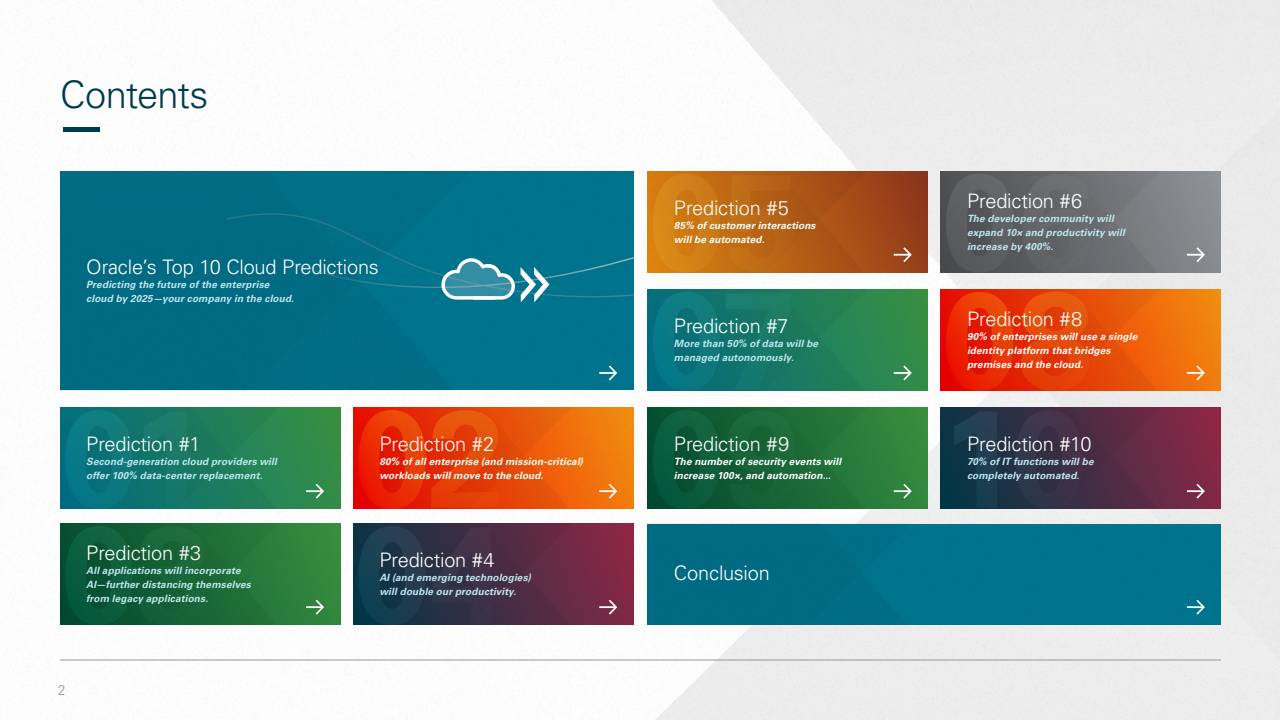
<style>
.page{position:relative;width:1280px;height:720px;background:#fff}
.page>*{position:absolute;margin:0;border:0;box-sizing:border-box;transform-origin:0 0}
.t1{font:700 137.8px "Univers LT Std";letter-spacing:-.005em;color:#fff}
.t2{font:700 86.3px "Univers LT Std";color:#fff}
.Page_Header_38_42{font:300 38px "Univers LT Std";letter-spacing:-.02em;color:#003b4d}
.Page_Header_38_42-2{font:300 20px "Univers LT Std";letter-spacing:-.01em;color:#fff}
.Sub_head_18_23{font:300 14px "Univers LT Std";color:#939699}
.Page_Header_38_42-3{font:italic 700 10px/14px "Univers LT Std";letter-spacing:.01em;color:#bde6ee}
.Page_Header_38_42-4{font:italic 700 10px/14px "Univers LT Std";letter-spacing:.01em;color:#fff}
.s1{font-size:137.8px}
</style>
<div class="page">
<img style="left:60px;top:0;width:1220px;height:720px">
<div style="left:63px;top:127px;width:37px;height:5px;background:#003b4d"></div>
<hr style="left:60px;top:660px;width:1161px;height:1px;background:#939699">
<img style="left:353px;top:408px;width:280px;height:100px">
<svg style="left:599px;top:484px;width:18px;height:15px"></svg>
<img style="left:648px;top:290px;width:280px;height:100px">
<svg style="left:894px;top:366px;width:18px;height:14px"></svg>
<img style="left:353px;top:524px;width:280px;height:100px">
<svg style="left:599px;top:600px;width:18px;height:15px"></svg>
<img style="left:941px;top:290px;width:280px;height:100px">
<svg style="left:1187px;top:366px;width:18px;height:14px"></svg>
<img style="left:60px;top:408px;width:280px;height:100px">
<svg style="left:306px;top:484px;width:18px;height:15px"></svg>
<img style="left:648px;top:408px;width:280px;height:100px">
<svg style="left:894px;top:484px;width:18px;height:15px"></svg>
<img style="left:648px;top:171px;width:280px;height:101px">
<svg style="left:894px;top:247px;width:18px;height:15px"></svg>
<img style="left:60px;top:524px;width:280px;height:100px">
<svg style="left:306px;top:600px;width:18px;height:15px"></svg>
<img style="left:648px;top:524px;width:573px;height:100px">
<svg style="left:1187px;top:600px;width:18px;height:15px"></svg>
<img style="left:941px;top:408px;width:280px;height:100px">
<svg style="left:1187px;top:484px;width:18px;height:15px"></svg>
<img style="left:941px;top:171px;width:280px;height:101px">
<svg style="left:1187px;top:247px;width:18px;height:15px"></svg>
<img style="left:60px;top:171px;width:573px;height:219px">
<svg style="left:599px;top:366px;width:18px;height:14px"></svg>
<div style="left:254px;top:171px;width:379px;height:14px;background:#006f89"></div>
<svg style="left:217px;top:185px;width:416px;height:131px"></svg>
<svg style="left:441px;top:258px;width:74px;height:42px"></svg>
<svg style="left:521px;top:267px;width:29px;height:35px"></svg>
<p class="Page_Header_38_42" style="left:60px;top:71px;width:150px">Contents</p>
<p class="Page_Header_38_42-2" style="left:86px;top:255px;width:294px">Oracle’s Top 10 Cloud Predictions</p>
<p class="Page_Header_38_42-3" style="left:86px;top:278px;width:209px">Predicting the future of the enterprise cloud by 2025—your company in the cloud.</p>
<h1 class="t1" style="left:60px;top:378px;width:149px">01</h1>
<p class="Page_Header_38_42-2" style="left:86px;top:432px;width:116px">Prediction #1</p>
<p class="Page_Header_38_42-3" style="left:86px;top:455px;width:192px">Second-generation cloud providers will offer 100% data-center replacement.</p>
<h1 class="t1" style="left:353px;top:378px;width:153px">02</h1>
<p class="Page_Header_38_42-2" style="left:379px;top:432px;width:117px">Prediction #2</p>
<p class="Page_Header_38_42-4" style="left:379px;top:455px;width:205px">80% of all enterprise (and mission-critical) workloads will move to the cloud.</p>
<h1 class="t1" style="left:648px;top:142px;width:155px">05</h1>
<p class="Page_Header_38_42-2" style="left:674px;top:196px;width:116px">Prediction #5</p>
<p class="Page_Header_38_42-4" style="left:674px;top:219px;width:143px">85% of customer interactions will be automated.</p>
<h2 class="t2" style="left:648px;top:274px;width:151px">01<span class="s1">07</span></h2>
<p class="Page_Header_38_42-2" style="left:674px;top:314px;width:116px">Prediction #7</p>
<p class="Page_Header_38_42-3" style="left:674px;top:337px;width:146px">More than 50% of data will be managed autonomously.</p>
<h1 class="t1" style="left:648px;top:378px;width:155px">09</h1>
<p class="Page_Header_38_42-2" style="left:674px;top:432px;width:117px">Prediction #9</p>
<p class="Page_Header_38_42-4" style="left:674px;top:455px;width:169px">The number of security events will increase 100×, and automation...</p>
<h1 class="t1" style="left:60px;top:494px;width:153px">03</h1>
<h1 class="t1" style="left:353px;top:494px;width:155px">04</h1>
<p class="Page_Header_38_42-2" style="left:86px;top:541px;width:117px">Prediction #3</p>
<p class="Page_Header_38_42-3" style="left:86px;top:564px;width:166px">All applications will incorporate<br>AI—further distancing themselves from legacy applications.</p>
<p class="Page_Header_38_42-2" style="left:674px;top:561px;width:98px">Conclusion</p>
<p class="Page_Header_38_42-2" style="left:379px;top:548px;width:117px">Prediction #4</p>
<p class="Page_Header_38_42-3" style="left:379px;top:571px;width:153px">AI (and emerging technologies) will double our productivity.</p>
<p class="Sub_head_18_23" style="left:58px;top:682px;width:9px">2</p>
<h1 class="t1" style="left:941px;top:142px;width:155px">06</h1>
<p class="Page_Header_38_42-2" style="left:967px;top:189px;width:117px">Prediction #6</p>
<p class="Page_Header_38_42-3" style="left:967px;top:212px;width:159px">The developer community will expand 10× and productivity will increase by 400%.</p>
<h1 class="t1" style="left:941px;top:260px;width:154px">08</h1>
<p class="Page_Header_38_42-2" style="left:967px;top:307px;width:117px">Prediction #8</p>
<p class="Page_Header_38_42-4" style="left:967px;top:330px;width:172px">90% of enterprises will use a single identity platform that bridges premises and the cloud.</p>
<h1 class="t1" style="left:941px;top:378px;width:147px">10</h1>
<p class="Page_Header_38_42-2" style="left:967px;top:432px;width:126px">Prediction #10</p>
<p class="Page_Header_38_42-3" style="left:967px;top:455px;width:128px">70% of IT functions will be completely automated.</p>
</div>
